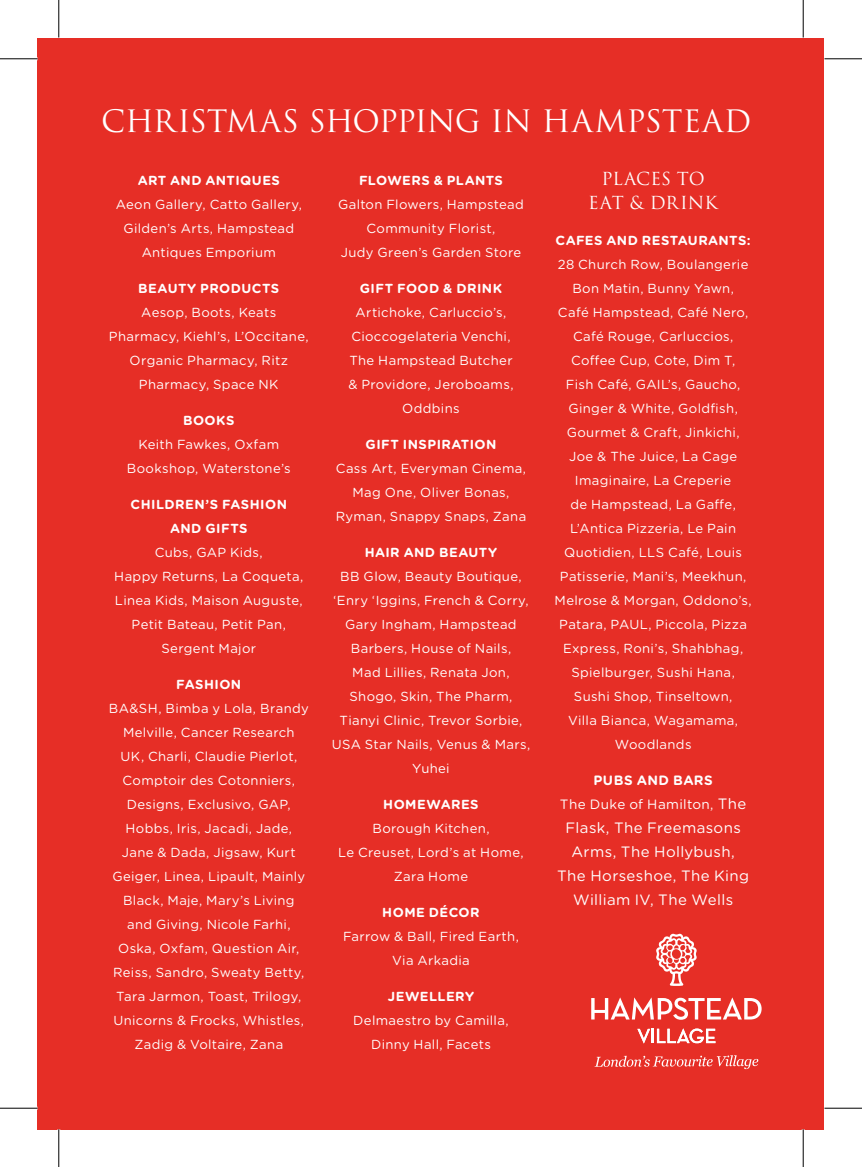
<style>
.page{position:relative;width:862px;height:1167px;background:#fff}
.page>*{position:absolute;margin:0;border:0;box-sizing:border-box;transform-origin:0 0}
.t1{font:30px "Trajan Pro 3";letter-spacing:-.01em;color:#fff}
.t2{font:17.5px/24px "Trajan Pro 3";letter-spacing:.005em;color:#fff;text-align:center}
.t3{font:15px/24px "Gotham Rounded";letter-spacing:.025em;color:#fff;text-align:center}
.t4{font:13.5px/24px "Gotham Rounded";letter-spacing:.025em;color:#fff;text-align:center}
.t5{font:13px/24px "Gotham Rounded";letter-spacing:.025em;color:#fff;text-align:center}
.s1{font-weight:700}
.s2{font-size:15px}
</style>
<div class="page">
<div style="left:38px;top:38px;width:786px;height:1091px;background:#e62e26"></div>
<svg style="left:594px;top:1055px;width:164px;height:14px"></svg>
<svg style="left:591px;top:997px;width:170px;height:22px"></svg>
<svg style="left:637px;top:1028px;width:78px;height:15px"></svg>
<svg style="left:656px;top:933px;width:40px;height:53px"></svg>
<hr style="left:0;top:58px;width:38px;height:1px;background:#000">
<hr style="left:824px;top:58px;width:38px;height:1px;background:#000">
<hr style="left:0;top:1107px;width:38px;height:1px;background:#000">
<hr style="left:824px;top:1107px;width:38px;height:1px;background:#000">
<hr style="left:58px;top:0;width:1px;height:37px;background:#000">
<hr style="left:58px;top:1129px;width:1px;height:37px;background:#000">
<hr style="left:802px;top:0;width:1px;height:37px;background:#000">
<hr style="left:802px;top:1129px;width:1px;height:37px;background:#000">
<p class="t1" style="left:101px;top:100px;width:652px">CHRISTMAS SHOPPING IN HAMPSTEAD</p>
<p class="t5" style="left:116px;top:168px;width:188px"><span class="s1">ART AND ANTIQUES<br></span>Aeon Gallery, Catto Gallery,<br>Gilden’s Arts, Hampstead<br>Antiques Emporium</p>
<p class="t5" style="left:109px;top:276px;width:201px"><span class="s1">BEAUTY PRODUCTS<br></span>Aesop, Boots, Keats<br>Pharmacy, Kiehl’s, L’Occitane,<br>Organic Pharmacy, Ritz<br>Pharmacy, Space NK</p>
<p class="t5" style="left:127px;top:408px;width:165px"><span class="s1">BOOKS<br></span>Keith Fawkes, Oxfam<br>Bookshop, Waterstone’s</p>
<p class="t5" style="left:114px;top:492px;width:190px"><span class="s1">CHILDREN’S FASHION<br>AND GIFTS<br></span>Cubs, GAP Kids,<br>Happy Returns, La Coqueta,<br>Linea Kids, Maison Auguste,<br>Petit Bateau, Petit Pan,<br>Sergent Major</p>
<p class="t5" style="left:109px;top:672px;width:201px"><span class="s1">FASHION<br></span>BA&amp;SH, Bimba y Lola, Brandy<br>Melville, Cancer Research<br>UK, Charli, Claudie Pierlot,<br>Comptoir des Cotonniers,<br>Designs, Exclusivo, GAP,<br>Hobbs, Iris, Jacadi, Jade,<br>Jane &amp; Dada, Jigsaw, Kurt<br>Geiger, Linea, Lipault, Mainly<br>Black, Maje, Mary’s Living and Giving, Nicole Farhi,<br>Oska, Oxfam, Question Air,<br>Reiss, Sandro, Sweaty Betty,<br>Tara Jarmon, Toast, Trilogy,<br>Unicorns &amp; Frocks, Whistles,<br>Zadig &amp; Voltaire, Zana</p>
<p class="t5" style="left:338px;top:168px;width:187px"><span class="s1">FLOWERS &amp; PLANTS<br></span>Galton Flowers, Hampstead<br>Community Florist,<br>Judy Green’s Garden Store</p>
<p class="t5" style="left:348px;top:276px;width:167px"><span class="s1">GIFT FOOD &amp; DRINK<br></span>Artichoke, Carluccio’s,<br>Cioccogelateria Venchi,<br>The Hampstead Butcher &amp; Providore, Jeroboams,<br>Oddbins</p>
<p class="t5" style="left:336px;top:432px;width:192px"><span class="s1">GIFT INSPIRATION<br></span>Cass Art, Everyman Cinema,<br>Mag One, Oliver Bonas,<br>Ryman, Snappy Snaps, Zana</p>
<p class="t5" style="left:332px;top:540px;width:200px"><span class="s1">HAIR AND BEAUTY<br></span>BB Glow, Beauty Boutique, ‘Enry ‘Iggins, French &amp; Corry,<br>Gary Ingham, Hampstead<br>Barbers, House of Nails,<br>Mad Lillies, Renata Jon,<br>Shogo, Skin, The Pharm,<br>Tianyi Clinic, Trevor Sorbie,<br>USA Star Nails, Venus &amp; Mars,<br>Yuhei</p>
<p class="t5" style="left:338px;top:792px;width:187px"><span class="s1">HOMEWARES<br></span>Borough Kitchen,<br>Le Creuset, Lord’s at Home,<br>Zara Home</p>
<p class="t5" style="left:343px;top:900px;width:177px"><span class="s1">HOME DÉCOR<br></span>Farrow &amp; Ball, Fired Earth,<br>Via Arkadia</p>
<p class="t5" style="left:353px;top:984px;width:157px"><span class="s1">JEWELLERY<br></span>Delmaestro by Camilla,<br>Dinny Hall, Facets</p>
<p class="t2" style="left:588px;top:167px;width:131px">PLACES TO<br>EAT &amp; DRINK</p>
<p class="t5" style="left:554px;top:228px;width:199px"><span class="s1">CAFES AND RESTAURANTS:<br></span>28 Church Row, Boulangerie<br>Bon Matin, Bunny Yawn,<br>Café Hampstead, Café Nero,<br>Café Rouge, Carluccios,<br>Coffee Cup, Cote, Dim T,<br>Fish Café, GAIL’s, Gaucho,<br>Ginger &amp; White, Goldfish,<br>Gourmet &amp; Craft, Jinkichi,<br>Joe &amp; The Juice, La Cage<br>Imaginaire, La Creperie<br>de Hampstead, La Gaffe,<br>L’Antica Pizzeria, Le Pain<br>Quotidien, LLS Café, Louis<br>Patisserie, Mani’s, Meekhun,<br>Melrose &amp; Morgan, Oddono’s,<br>Patara, PAUL, Piccola, Pizza<br>Express, Roni’s, Shahbhag,<br>Spielburger, Sushi Hana,<br>Sushi Shop, Tinseltown,<br>Villa Bianca, Wagamama,<br>Woodlands</p>
<p class="t4" style="left:560px;top:767px;width:188px"><span class="s1">PUBS AND BARS<br></span>The Duke of Hamilton, <span class="s2">The</span></p>
<p class="t3" style="left:557px;top:815px;width:193px">Flask, The Freemasons<br>Arms, The Hollybush,<br>The Horseshoe, The King<br>William IV, The Wells</p>
</div>
